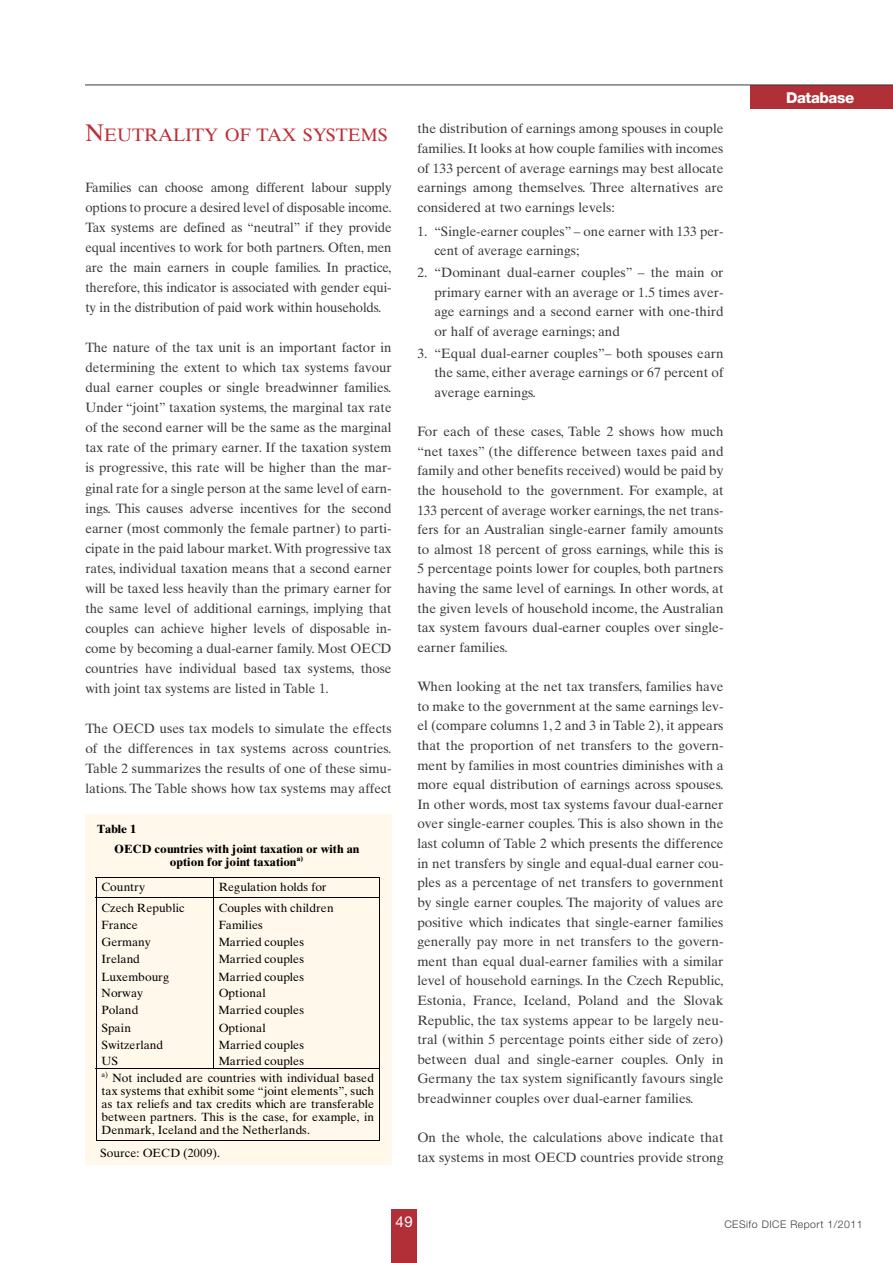
<style>
.page{position:relative;width:893px;height:1263px;background:#fff}
.page>*{position:absolute;margin:0;border:0;box-sizing:border-box;transform-origin:0 0}
.t1{font:18px "Times Ten";color:#bf2d35}
.t2{font:800 15px "Helvetica Neue LT Std";letter-spacing:-.025em;color:#fff}
.t3{font:15px "Helvetica Neue LT Std";color:#fff}
.t4{font:13.5px/19.6px "Times Ten";color:#383a3b;text-align:justify}
.t5{font:11.85px/12.9px "Times Ten Roman+QTNFGH";letter-spacing:.005em;color:#000}
.t6{font:11.85px/19.5px "Times Ten Bold+XRQXUB";color:#000}
.t7{font:300 10.5px "Helvetica Neue";letter-spacing:.045em;color:#383a3b}
.s1{font-size:24px}
</style>
<div class="page">
<div style="left:391px;top:1209px;width:26px;height:54px;background:#b13037"></div>
<div style="left:750px;top:85px;width:143px;height:24px;background:#b13037"></div>
<hr style="left:85px;top:85px;width:808px;height:1px;background:#383a3b">
<div style="left:85px;top:814px;width:306px;height:351px;background:#fff8eb"></div>
<hr style="left:96px;top:877px;width:284px;height:1px;background:#000">
<hr style="left:96px;top:897px;width:284px;height:1px;background:#000">
<svg style="left:96px;top:878px;width:1px;height:190px"></svg>
<svg style="left:213px;top:878px;width:1px;height:190px"></svg>
<svg style="left:379px;top:878px;width:1px;height:190px"></svg>
<hr style="left:96px;top:1068px;width:284px;height:1px;background:#000">
<hr style="left:96px;top:1069px;width:1px;height:72px;background:#000">
<hr style="left:96px;top:1140px;width:283px;height:1px;background:#000">
<hr style="left:379px;top:1069px;width:1px;height:72px;background:#000">
<h1 class="t1" style="left:85px;top:128px;width:304px"><span class="s1">N</span>EUTRALITY OF TAX SYSTEMS</h1>
<p class="t4" style="left:85px;top:179px;width:308px;line-height:20.1px">Families can choose among different labour supply options to procure a desired level of disposable income.<br>Tax systems are defined as “neutral” if they provide equal incentives to work for both partners. Often, men are the main earners in couple families. In practice, therefore, this indicator is associated with gender equi&shy;ty in the distribution of paid work within households.</p>
<p class="t4" style="left:85px;top:339px;width:308px;line-height:20.1px">The nature of the tax unit is an important factor in determining the extent to which tax systems favour dual earner couples or single breadwinner families.<br>Under “joint” taxation systems, the marginal tax rate of the second earner will be the same as the marginal tax rate of the primary earner. If the taxation system is progressive, this rate will be higher than the mar&shy;ginal rate for a single person at the same level of earn&shy;ings. This causes adverse incentives for the second earner (most commonly the female partner) to parti&shy;cipate in the paid labour market. With progressive tax rates, individual taxation means that a second earner will be taxed less heavily than the primary earner for the same level of additional earnings, implying that couples can achieve higher levels of disposable in&shy;come by becoming a dual-earner family. Most OECD countries have individual based tax systems, those with joint tax systems are listed in Table 1.</p>
<p class="t4" style="left:85px;top:720px;width:308px;line-height:20.1px">The OECD uses tax models to simulate the effects of the differences in tax systems across countries.<br>Table 2 summarizes the results of one of these simu&shy;lations. The Table shows how tax systems may affect</p>
<p class="t6" style="left:114px;top:819px;width:247px;text-indent:-17px">Table 1<br>OECD countries with joint taxation or with an</p>
<p class="t6" style="left:170px;top:852px;width:135px">option for joint taxation<sup>a)</sup></p>
<p class="t5" style="left:102px;top:882px;width:45px">Country</p>
<p class="t5" style="left:219px;top:882px;width:109px">Regulation holds for</p>
<p class="t5" style="left:102px;top:903px;width:84px">Czech Republic</p>
<p class="t5" style="left:219px;top:903px;width:117px">Couples with children</p>
<p class="t5" style="left:102px;top:920px;width:38px">France</p>
<p class="t5" style="left:219px;top:920px;width:46px">Families</p>
<p class="t5" style="left:102px;top:937px;width:51px">Germany</p>
<p class="t5" style="left:219px;top:937px;width:87px">Married couples</p>
<p class="t5" style="left:102px;top:954px;width:40px">Ireland</p>
<p class="t5" style="left:219px;top:954px;width:87px">Married couples</p>
<p class="t5" style="left:102px;top:971px;width:69px">Luxembourg</p>
<p class="t5" style="left:219px;top:971px;width:87px">Married couples</p>
<p class="t5" style="left:102px;top:988px;width:43px">Norway</p>
<p class="t5" style="left:219px;top:988px;width:48px">Optional</p>
<p class="t5" style="left:102px;top:1005px;width:38px">Poland</p>
<p class="t5" style="left:219px;top:1005px;width:87px">Married couples</p>
<p class="t5" style="left:102px;top:1022px;width:31px">Spain</p>
<p class="t5" style="left:219px;top:1022px;width:49px">Optional</p>
<p class="t5" style="left:102px;top:1039px;width:63px">Switzerland</p>
<p class="t5" style="left:219px;top:1039px;width:87px">Married couples</p>
<p class="t5" style="left:102px;top:1056px;width:18px">US</p>
<p class="t5" style="left:102px;top:1054px;width:274px;line-height:16.5px;text-indent:117px">Married couples<br><sup>a)</sup> Not included are countries with individual based</p>
<p class="t5" style="left:102px;top:1086px;width:274px;text-align:justify">tax systems that exhibit some “joint elements”, such as tax reliefs and tax credits which are transferable between partners. This is the case, for example, in Denmark, Iceland and the Netherlands.</p>
<p class="t5" style="left:100px;top:1148px;width:122px">Source: OECD (2009).</p>
<p class="t4" style="left:417px;top:120px;width:308px">the distribution of earnings among spouses in couple families. It looks at how couple families with incomes of 133 percent of average earnings may best allocate earnings among themselves. Three alternatives are considered at two earnings levels:</p>
<p class="t4" style="left:434px;top:223px;width:291px;text-indent:-17px">1. “Single-earner couples” – one earner with 133 per&shy;cent of average earnings;</p>
<p class="t4" style="left:434px;top:264px;width:291px;text-indent:-17px">2. “Dominant dual-earner couples” – the main or primary earner with an average or 1.5 times aver&shy;age earnings and a second earner with one-third or half of average earnings; and</p>
<p class="t4" style="left:434px;top:345px;width:291px;text-indent:-17px">3. “Equal dual-earner couples”– both spouses earn the same, either average earnings or 67 percent of average earnings.</p>
<p class="t4" style="left:417px;top:423px;width:308px">For each of these cases, Table 2 shows how much “net taxes” (the difference between taxes paid and family and other benefits received) would be paid by the household to the government. For example, at 133 percent of average worker earnings, the net trans&shy;fers for an Australian single-earner family amounts to almost 18 percent of gross earnings, while this is 5 percentage points lower for couples, both partners having the same level of earnings. In other words, at the given levels of household income, the Australian tax system favours dual-earner couples over single&shy;earner families.</p>
<p class="t4" style="left:417px;top:678px;width:308px">When looking at the net tax transfers, families have to make to the government at the same earnings lev&shy;el (compare columns 1, 2 and 3 in Table 2), it appears that the proportion of net transfers to the govern&shy;ment by families in most countries diminishes with a more equal distribution of earnings across spouses.<br>In other words, most tax systems favour dual-earner over single-earner couples. This is also shown in the last column of Table 2 which presents the difference in net transfers by single and equal-dual earner cou&shy;ples as a percentage of net transfers to government by single earner couples. The majority of values are positive which indicates that single-earner families generally pay more in net transfers to the govern&shy;ment than equal dual-earner families with a similar level of household earnings. In the Czech Republic, Estonia, France, Iceland, Poland and the Slovak Republic, the tax systems appear to be largely neu&shy;tral (within 5 percentage points either side of zero) between dual and single-earner couples. Only in Germany the tax system significantly favours single breadwinner couples over dual-earner families.</p>
<p class="t4" style="left:417px;top:1129px;width:308px">On the whole, the calculations above indicate that tax systems in most OECD countries provide strong</p>
<p class="t2" style="left:786px;top:92px;width:70px">Database</p>
<p class="t3" style="left:395px;top:1216px;width:19px">49</p>
<p class="t7" style="left:724px;top:1221px;width:140px">CESifo DICE Report 1/2011</p>
</div>
